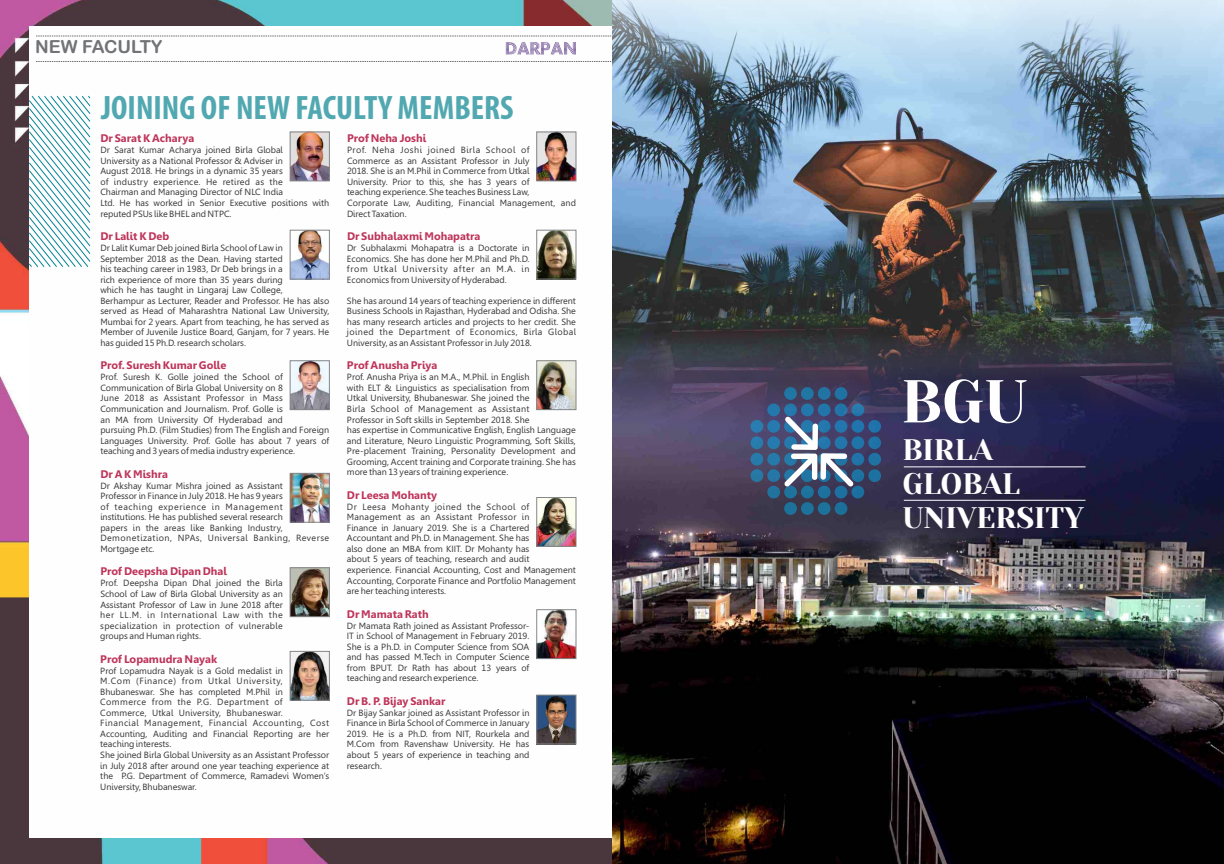
<style>
.page{position:relative;width:1224px;height:864px;background:#fff}
.page>*{position:absolute;margin:0;border:0;box-sizing:border-box;transform-origin:0 0}
.t1{font:60.3px "Yeseva One";color:#fefefe}
.t2{font:700 condensed 34px "Myriad";color:#51a8b1}
.t3{font:29.7px/34.3px "Yeseva One";color:#fefefe}
.t4{font:18px "Arial Rounded MT Bold";color:#727376}
.t5{font:700 11px "Gisha";color:#be3459}
.t6{font:9px/10.5px "Gisha";color:#373435}
</style>
<div class="page">
<img style="left:0;top:0;width:612px;height:864px">
<div style="left:29px;top:26px;width:583px;height:812px;background:#fefefe"></div>
<svg style="left:36px;top:36px;width:576px;height:18px"></svg>
<svg style="left:36px;top:61px;width:576px;height:1px"></svg>
<svg style="left:29px;top:96px;width:61px;height:171px"></svg>
<img style="left:612px;top:458px;width:612px;height:406px">
<img style="left:612px;top:0;width:612px;height:458px">
<svg style="left:750px;top:387px;width:131px;height:128px"></svg>
<hr style="left:904px;top:466px;width:182px;height:1px;background:#fefefe">
<hr style="left:904px;top:500px;width:182px;height:1px;background:#fefefe">
<img style="left:292px;top:134px;width:36px;height:45px">
<div style="left:290px;top:132px;width:40px;height:49px;border:1px solid #848688"></div>
<img style="left:292px;top:232px;width:36px;height:45px">
<div style="left:290px;top:230px;width:40px;height:49px;border:1px solid #848688"></div>
<img style="left:292px;top:362px;width:36px;height:46px">
<div style="left:290px;top:360px;width:40px;height:50px;border:1px solid #848688"></div>
<img style="left:292px;top:475px;width:36px;height:46px">
<div style="left:290px;top:473px;width:40px;height:50px;border:1px solid #848688"></div>
<img style="left:538px;top:134px;width:36px;height:45px">
<div style="left:536px;top:132px;width:40px;height:49px;border:1px solid #848688"></div>
<img style="left:538px;top:697px;width:36px;height:45px">
<div style="left:536px;top:695px;width:40px;height:49px;border:1px solid #848688"></div>
<img style="left:292px;top:570px;width:36px;height:45px">
<div style="left:290px;top:568px;width:40px;height:49px;border:1px solid #848688"></div>
<img style="left:292px;top:653px;width:36px;height:46px">
<div style="left:290px;top:651px;width:40px;height:50px;border:1px solid #848688"></div>
<img style="left:538px;top:232px;width:36px;height:45px">
<div style="left:536px;top:230px;width:40px;height:49px;border:1px solid #848688"></div>
<img style="left:538px;top:362px;width:36px;height:46px">
<div style="left:536px;top:360px;width:40px;height:50px;border:1px solid #848688"></div>
<img style="left:538px;top:499px;width:36px;height:46px">
<div style="left:536px;top:497px;width:40px;height:50px;border:1px solid #848688"></div>
<img style="left:538px;top:611px;width:36px;height:46px">
<div style="left:536px;top:609px;width:40px;height:50px;border:1px solid #848688"></div>
<h3 class="t4" style="left:35px;top:40px;width:129px">NEW FACULTY</h3>
<h2 class="t2" style="left:101px;top:94px;width:414px">JOINING OF NEW FACULTY MEMBERS</h2>
<p class="t5" style="left:100px;top:134px;width:95px">Dr Sarat K Acharya</p>
<p class="t6" style="left:100px;top:146px;width:230px">Dr Sarat Kumar Acharya joined Birla Global<br>University as a National Professor &amp; Adviser in<br>August 2018. He brings in a dynamic 35 years<br>of industry experience. He retired as the<br>Chairman and Managing Director of NLC India<br>Ltd. He has worked in Senior Executive positions with reputed PSUs like BHEL and NTPC.</p>
<p class="t5" style="left:100px;top:232px;width:70px">Dr Lalit K Deb</p>
<p class="t6" style="left:100px;top:243px;width:230px">Dr Lalit Kumar Deb joined Birla School of Law in<br>September 2018 as the Dean. Having started<br>his teaching career in 1983, Dr Deb brings in a<br>rich experience of more than 35 years during<br>which he has taught in Lingaraj Law College,<br>Berhampur as Lecturer, Reader and Professor. He has also served as Head of Maharashtra National Law University, Mumbai for 2 years. Apart from teaching, he has served as Member of Juvenile Justice Board, Ganjam, for 7 years. He has guided 15 Ph.D. research scholars.</p>
<p class="t5" style="left:100px;top:361px;width:128px">Prof. Suresh Kumar Golle</p>
<p class="t6" style="left:100px;top:373px;width:230px">Prof. Suresh K. Golle joined the School of Communication of Birla Global University on 8<br>June 2018 as Assistant Professor in Mass Communication and Journalism. Prof. Golle is<br>an MA from University Of Hyderabad and<br>pursuing Ph.D. (Film Studies) from The English and Foreign Languages University. Prof. Golle has about 7 years of teaching and 3 years of media industry experience.</p>
<p class="t5" style="left:100px;top:469px;width:69px">Dr A K Mishra</p>
<p class="t6" style="left:100px;top:481px;width:230px">Dr Akshay Kumar Mishra joined as Assistant<br>Professor in Finance in July 2018. He has 9 years<br>of teaching experience in Management institutions. He has published several research<br>papers in the areas like Banking Industry, Demonetization, NPAs, Universal Banking, Reverse Mortgage etc.</p>
<p class="t5" style="left:100px;top:567px;width:128px">Prof Deepsha Dipan Dhal</p>
<p class="t6" style="left:100px;top:579px;width:184px;text-align:justify">Prof. Deepsha Dipan Dhal joined the Birla School of Law of Birla Global University as an Assistant Professor of Law in June 2018 after her LL.M. in International Law with the specialization in protection of vulnerable groups and Human rights.</p>
<p class="t5" style="left:100px;top:654px;width:118px">Prof Lopamudra Nayak</p>
<p class="t6" style="left:100px;top:666px;width:230px">Prof Lopamudra Nayak is a Gold medalist in<br>M.Com (Finance) from Utkal University, Bhubaneswar. She has completed M.Phil in Commerce from the P.G. Department of Commerce, Utkal University, Bhubaneswar.<br>Financial Management, Financial Accounting, Cost Accounting, Auditing and Financial Reporting are her teaching interests.<br>She joined Birla Global University as an Assistant Professor in July 2018 after around one year teaching experience at the P.G. Department of Commerce, Ramadevi Women’s University, Bhubaneswar.</p>
<p class="t5" style="left:347px;top:134px;width:81px">Prof Neha Joshi</p>
<p class="t6" style="left:347px;top:146px;width:230px">Prof. Neha Joshi joined Birla School of<br>Commerce as an Assistant Professor in July<br>2018. She is an M.Phil in Commerce from Utkal<br>University. Prior to this, she has 3 years of<br>teaching experience. She teaches Business Law,<br>Corporate Law, Auditing, Financial Management, and Direct Taxation.</p>
<p class="t5" style="left:347px;top:232px;width:135px">Dr Subhalaxmi Mohapatra</p>
<p class="t6" style="left:347px;top:243px;width:184px;text-align:justify">Dr Subhalaxmi Mohapatra is a Doctorate in Economics. She has done her M.Phil and Ph.D. from Utkal University after an M.A. in Economics from University of Hyderabad.</p>
<p class="t6" style="left:347px;top:296px;width:230px;text-align:justify">She has around 14 years of teaching experience in different Business Schools in Rajasthan, Hyderabad and Odisha. She has many research articles and projects to her credit. She joined the Department of Economics, Birla Global University, as an Assistant Professor in July 2018.</p>
<p class="t5" style="left:347px;top:361px;width:92px">Prof Anusha Priya</p>
<p class="t6" style="left:347px;top:373px;width:230px">Prof. Anusha Priya is an M.A., M.Phil. in English<br>with ELT &amp; Linguistics as specialisation from<br>Utkal University, Bhubaneswar. She joined the<br>Birla School of Management as Assistant<br>Professor in Soft skills in September 2018. She<br>has expertise in Communicative English, English Language and Literature, Neuro Linguistic Programming, Soft Skills, Pre-placement Training, Personality Development and Grooming, Accent training and Corporate training. She has more than 13 years of training experience.</p>
<p class="t5" style="left:347px;top:490px;width:92px">Dr Leesa Mohanty</p>
<p class="t6" style="left:347px;top:502px;width:230px">Dr Leesa Mohanty joined the School of Management as an Assistant Professor in<br>Finance in January 2019. She is a Chartered Accountant and Ph.D. in Management. She has<br>also done an MBA from KIIT. Dr Mohanty has<br>about 5 years of teaching, research and audit experience. Financial Accounting, Cost and Management Accounting, Corporate Finance and Portfolio Management are her teaching interests.</p>
<p class="t5" style="left:347px;top:609px;width:83px">Dr Mamata Rath</p>
<p class="t6" style="left:347px;top:621px;width:184px;text-align:justify">Dr Mamata Rath joined as Assistant Professor-IT in School of Management in February 2019.<br>She is a Ph.D. in Computer Science from SOA and has passed M.Tech in Computer Science from BPUT. Dr Rath has about 13 years of teaching and research experience.</p>
<p class="t5" style="left:347px;top:697px;width:100px">Dr B. P. Bijay Sankar</p>
<p class="t6" style="left:347px;top:708px;width:184px;text-align:justify">Dr Bijay Sankar joined as Assistant Professor in Finance in Birla School of Commerce in January 2019. He is a Ph.D. from NIT, Rourkela and M.Com from Ravenshaw University. He has about 5 years of experience in teaching and research.</p>
<h1 class="t1" style="left:901px;top:367px;width:128px">BGU</h1>
<h3 class="t3" style="left:902px;top:433px;width:183px">BIRLA<br>GLOBAL<br>UNIVERSITY</h3>
</div>
